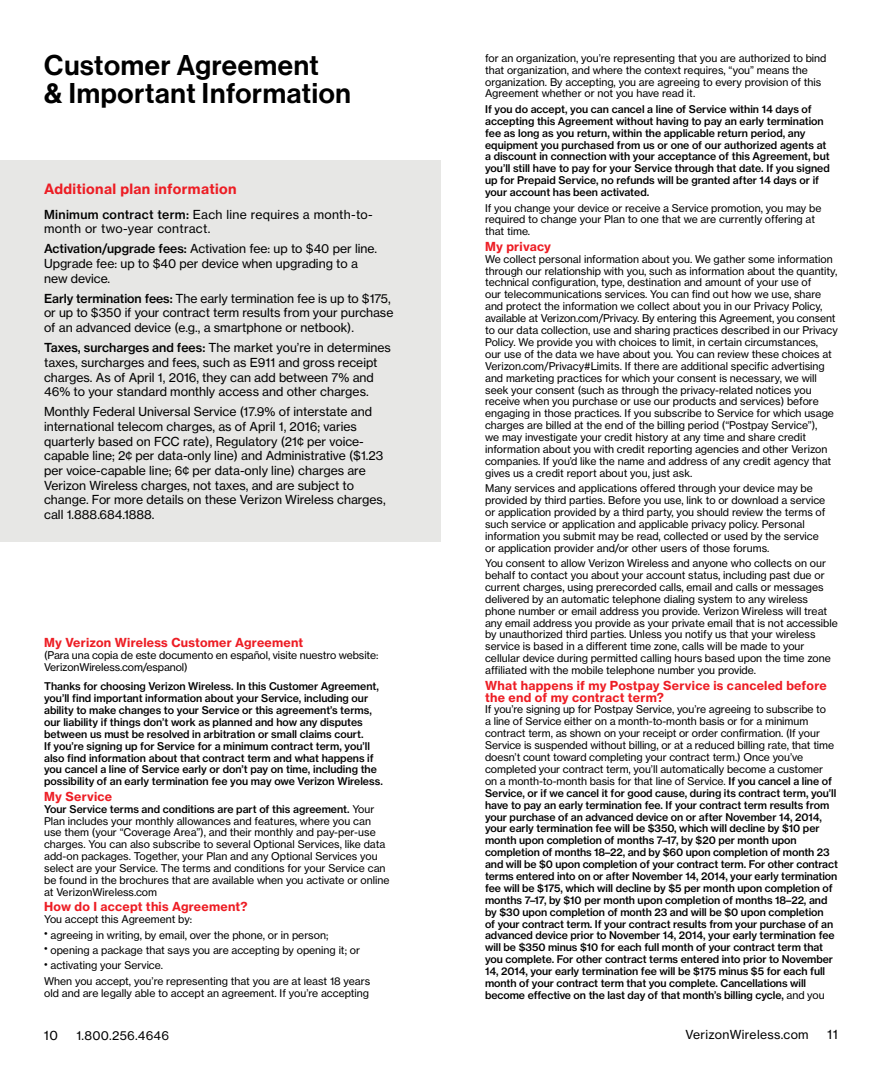
<style>
.page{position:relative;width:882px;height:1071px;background:#fff}
.page>*{position:absolute;margin:0;border:0;box-sizing:border-box;transform-origin:0 0}
.t1{font:28px/28px "N Haas Grotesk DS Std 65 Md";letter-spacing:.025em;color:#000}
.t2{font:14px "N Haas Grotesk TX Std 75 Bd";letter-spacing:.025em;color:#ed1d24}
.t3{font:12.25px/14.7px "N Haas Grotesk TX Std 55 Rg";color:#000}
.t4{font:12.25px/11.9px "N Haas Grotesk TX Std 75 Bd";letter-spacing:.02em;color:#ed1d24}
.t5{font:12.25px/14.7px "N Haas Grotesk TX Std 55 Rg";letter-spacing:.025em;color:#000}
.t6{font:10.5px/11.9px "N Haas Grotesk TX Std 55 Rg";color:#000}
.t7{font:10.5px/11.9px "N Haas Grotesk TX Std 65 Md";letter-spacing:-.005em;color:#000}
.s1{font-family:"N Haas Grotesk TX Std 65 Md"}
.s2{font-family:"N Haas Grotesk TX Std 55 Rg"}
</style>
<div class="page">
<div style="left:0;top:160px;width:441px;height:382px;background:#e7e7e5"></div>
<h1 class="t1" style="left:44px;top:52px;width:308px">Customer Agreement<br>&amp; Important Information</h1>
<h2 class="t2" style="left:44px;top:180px;width:194px">Additional plan information</h2>
<p class="t5" style="left:44px;top:207px;width:330px"><span class="s1">Minimum contract term:</span> Each line requires a month-to&shy;month or two-year contract.</p>
<p class="t3" style="left:44px;top:242px;width:334px"><span class="s1">Activation/upgrade fees:</span> Activation fee: up to $40 per line.<br>Upgrade fee: up to $40 per device when upgrading to a new device.</p>
<p class="t3" style="left:44px;top:291px;width:351px"><span class="s1">Early termination fees:</span> The early termination fee is up to $175, or up to $350 if your contract term results from your purchase of an advanced device (e.g., a smartphone or netbook).</p>
<p class="t3" style="left:44px;top:340px;width:348px"><span class="s1">Taxes, surcharges and fees:</span> The market you’re in determines taxes, surcharges and fees, such as E911 and gross receipt charges. As of April 1, 2016, they can add between 7% and 46% to your standard monthly access and other charges.</p>
<p class="t3" style="left:44px;top:404px;width:343px">Monthly Federal Universal Service (17.9% of interstate and international telecom charges, as of April 1, 2016; varies quarterly based on FCC rate), Regulatory (21¢ per voice&shy;capable line; 2¢ per data-only line) and Administrative ($1.23 per voice-capable line; 6¢ per data-only line) charges are Verizon Wireless charges, not taxes, and are subject to change. For more details on these Verizon Wireless charges, call 1.888.684.1888.</p>
<p class="t4" style="left:44px;top:637px;width:261px">My Verizon Wireless Customer Agreement</p>
<p class="t6" style="left:44px;top:650px;width:336px">(Para una copia de este documento en español, visite nuestro website:<br>VerizonWireless.com/espanol)</p>
<p class="t7" style="left:44px;top:680px;width:340px">Thanks for choosing Verizon Wireless. In this Customer Agreement, you’ll find important information about your Service, including our ability to make changes to your Service or this agreement’s terms, our liability if things don’t work as planned and how any disputes between us must be resolved in arbitration or small claims court.<br>If you’re signing up for Service for a minimum contract term, you’ll also find information about that contract term and what happens if you cancel a line of Service early or don’t pay on time, including the possibility of an early termination fee you may owe Verizon Wireless.</p>
<p class="t4" style="left:44px;top:790px;width:70px">My Service</p>
<p class="t7" style="left:44px;top:803px;width:332px">Your Service terms and conditions are part of this agreement. <span class="s2">Your</span></p>
<p class="t6" style="left:44px;top:815px;width:347px">Plan includes your monthly allowances and features, where you can use them (your “Coverage Area”), and their monthly and pay-per-use charges. You can also subscribe to several Optional Services, like data add-on packages. Together, your Plan and any Optional Services you select are your Service. The terms and conditions for your Service can be found in the brochures that are available when you activate or online at VerizonWireless.com</p>
<p class="t4" style="left:44px;top:901px;width:205px">How do I accept this Agreement?</p>
<p class="t6" style="left:44px;top:913px;width:149px">You accept this Agreement by:</p>
<p class="t6" style="left:44px;top:929px;width:286px">• agreeing in writing, by email, over the phone, or in person;</p>
<p class="t6" style="left:44px;top:944px;width:317px">• opening a package that says you are accepting by opening it; or</p>
<p class="t6" style="left:44px;top:958px;width:328px;line-height:15.4px">• activating your Service.<br>When you accept, you’re representing that you are at least 18 years</p>
<p class="t6" style="left:44px;top:987px;width:327px">old and are legally able to accept an agreement. If you’re accepting</p>
<p class="t6" style="left:485px;top:52px;width:343px">for an organization, you’re representing that you are authorized to bind that organization, and where the context requires, “you” means the organization. By accepting, you are agreeing to every provision of this Agreement whether or not you have read it.</p>
<p class="t7" style="left:485px;top:103px;width:346px">If you do accept, you can cancel a line of Service within 14 days of accepting this Agreement without having to pay an early termination fee as long as you return, within the applicable return period, any equipment you purchased from us or one of our authorized agents at a discount in connection with your acceptance of this Agreement, but you’ll still have to pay for your Service through that date. If you signed up for Prepaid Service, no refunds will be granted after 14 days or if your account has been activated.</p>
<p class="t6" style="left:485px;top:202px;width:338px">If you change your device or receive a Service promotion, you may be required to change your Plan to one that we are currently offering at that time.</p>
<p class="t4" style="left:485px;top:240px;width:68px">My privacy</p>
<p class="t6" style="left:485px;top:253px;width:354px">We collect personal information about you. We gather some information through our relationship with you, such as information about the quantity, technical configuration, type, destination and amount of your use of<br>our telecommunications services. You can find out how we use, share and protect the information we collect about you in our Privacy Policy, available at Verizon.com/Privacy. By entering this Agreement, you consent to our data collection, use and sharing practices described in our Privacy Policy. We provide you with choices to limit, in certain circumstances,<br>our use of the data we have about you. You can review these choices at Verizon.com/Privacy#Limits. If there are additional specific advertising and marketing practices for which your consent is necessary, we will seek your consent (such as through the privacy-related notices you receive when you purchase or use our products and services) before engaging in those practices. If you subscribe to Service for which usage charges are billed at the end of the billing period (“Postpay Service”),<br>we may investigate your credit history at any time and share credit information about you with credit reporting agencies and other Verizon companies. If you’d like the name and address of any credit agency that gives us a credit report about you, just ask.</p>
<p class="t6" style="left:485px;top:482px;width:342px">Many services and applications offered through your device may be provided by third parties. Before you use, link to or download a service or application provided by a third party, you should review the terms of such service or application and applicable privacy policy. Personal information you submit may be read, collected or used by the service or application provider and/or other users of those forums.</p>
<p class="t6" style="left:485px;top:557px;width:354px">You consent to allow Verizon Wireless and anyone who collects on our behalf to contact you about your account status, including past due or current charges, using prerecorded calls, email and calls or messages delivered by an automatic telephone dialing system to any wireless phone number or email address you provide. Verizon Wireless will treat any email address you provide as your private email that is not accessible by unauthorized third parties. Unless you notify us that your wireless service is based in a different time zone, calls will be made to your cellular device during permitted calling hours based upon the time zone affiliated with the mobile telephone number you provide.</p>
<p class="t4" style="left:485px;top:679px;width:343px">What happens if my Postpay Service is canceled before the end of my contract term?</p>
<p class="t6" style="left:485px;top:704px;width:351px">If you’re signing up for Postpay Service, you’re agreeing to subscribe to a line of Service either on a month-to-month basis or for a minimum contract term, as shown on your receipt or order confirmation. (If your Service is suspended without billing, or at a reduced billing rate, that time doesn’t count toward completing your contract term.) Once you’ve completed your contract term, you’ll automatically become a customer on a month-to-month basis for that line of Service. <span class="s1">If you cancel a line of</span></p>
<p class="t7" style="left:485px;top:787px;width:354px">Service, or if we cancel it for good cause, during its contract term, you’ll have to pay an early termination fee. If your contract term results from your purchase of an advanced device on or after November 14, 2014, your early termination fee will be $350, which will decline by $10 per month upon completion of months 7–17, by $20 per month upon completion of months 18–22, and by $60 upon completion of month 23 and will be $0 upon completion of your contract term. For other contract terms entered into on or after November 14, 2014, your early termination fee will be $175, which will decline by $5 per month upon completion of months 7–17, by $10 per month upon completion of months 18–22, and by $30 upon completion of month 23 and will be $0 upon completion<br>of your contract term. If your contract results from your purchase of an advanced device prior to November 14, 2014, your early termination fee will be $350 minus $10 for each full month of your contract term that you complete. For other contract terms entered into prior to November 14, 2014, your early termination fee will be $175 minus $5 for each full month of your contract term that you complete. Cancellations will become effective on the last day of that month’s billing cycle, <span class="s2">and you</span></p>
<p class="t3" style="left:44px;top:1028px;width:16px">10</p>
<p class="t3" style="left:77px;top:1028px;width:94px">1.800.256.4646</p>
<p class="t5" style="left:686px;top:1027px;width:125px">VerizonWireless.com</p>
<p class="t3" style="left:827px;top:1027px;width:12px">11</p>
</div>
